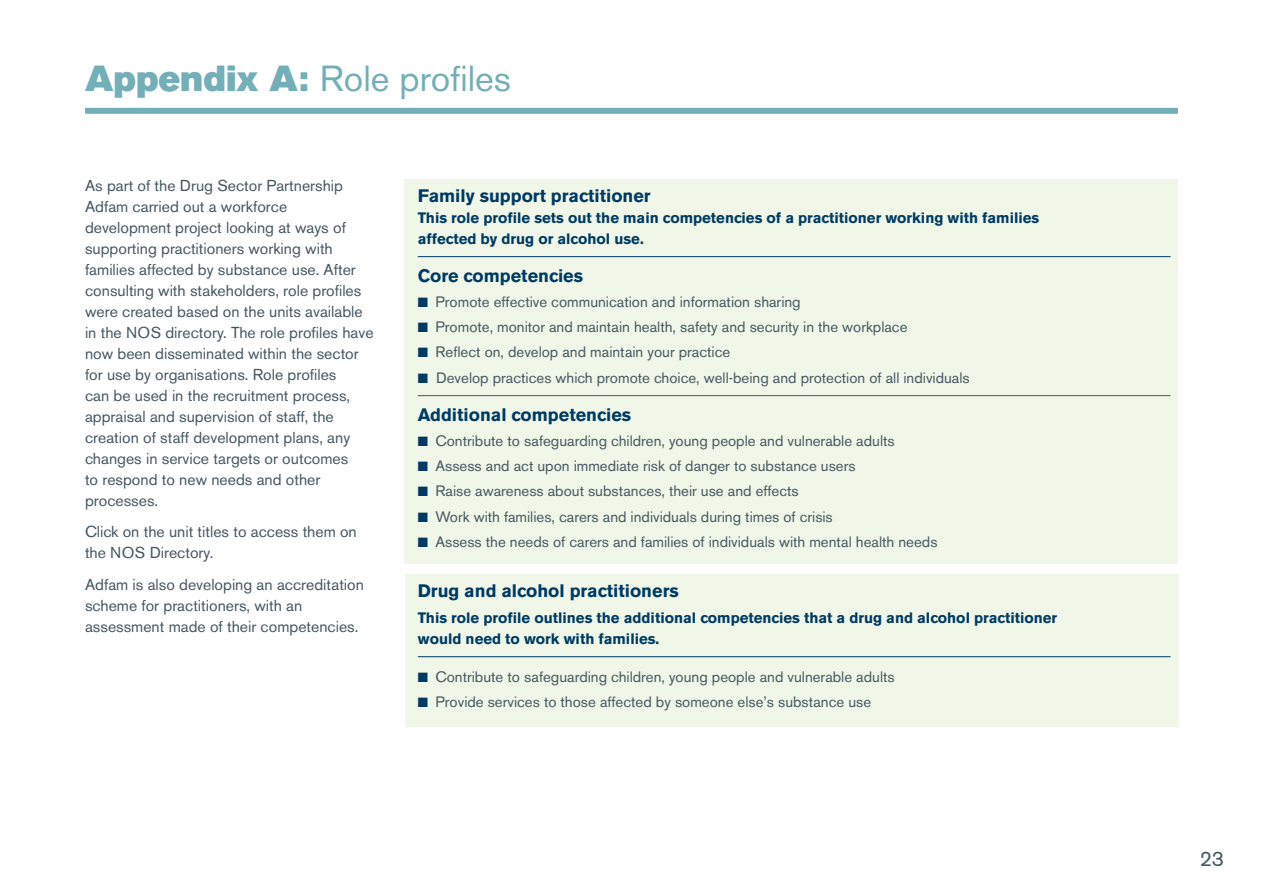
<style>
.page{position:relative;width:1263px;height:893px;background:#fff}
.page>*{position:absolute;margin:0;border:0;box-sizing:border-box;transform-origin:0 0}
.t1{font:36px "Akzidenz Grotesk BE";color:#73afb7}
.t2{font:21px "Akzidenz Grotesk BE";color:#455761}
.t3{font:700 18px "Akzidenz Grotesk BE";color:#003a63}
.t4{font:15.75px/21px "Akzidenz Grotesk BE";color:#455761}
.t5{font:15px "Akzidenz Grotesk BE";color:#455761}
.t6{font:700 15px/21px "Akzidenz Grotesk BE";color:#003a63}
.s1{font-family:"Akzidenz Grotesk BE Super"}
.s2{color:#003a63}
</style>
<div class="page">
<div style="left:405px;top:574px;width:774px;height:153px;background:#f0f7e8"></div>
<div style="left:404px;top:179px;width:774px;height:385px;background:#f0f7e8"></div>
<div style="left:85px;top:108px;width:1093px;height:6px;background:#73afb7"></div>
<hr style="left:418px;top:256px;width:752px;height:1px;background:#003a63">
<hr style="left:418px;top:395px;width:752px;height:1px;background:#455761">
<hr style="left:418px;top:656px;width:752px;height:1px;background:#003a63">
<h1 class="t1" style="left:85px;top:57px;width:428px"><span class="s1">Appendix A:</span> Role profiles</h1>
<p class="t4" style="left:85px;top:175px;width:290px">As part of the Drug Sector Partnership Adfam carried out a workforce development project looking at ways of supporting practitioners working with families affected by substance use. After consulting with stakeholders, role profiles were created based on the units available in the NOS directory. The role profiles have now been disseminated within the sector for use by organisations. Role profiles<br>can be used in the recruitment process, appraisal and supervision of staff, the creation of staff development plans, any changes in service targets or outcomes<br>to respond to new needs and other processes.</p>
<p class="t4" style="left:85px;top:521px;width:273px">Click on the unit titles to access them on the NOS Directory.</p>
<p class="t4" style="left:85px;top:574px;width:280px">Adfam is also developing an accreditation scheme for practitioners, with an assessment made of their competencies.</p>
<p class="t3" style="left:418px;top:185px;width:234px">Family support practitioner</p>
<p class="t6" style="left:418px;top:207px;width:623px">This role profile sets out the main competencies of a practitioner working with families affected by drug or alcohol use.</p>
<p class="t3" style="left:418px;top:265px;width:167px">Core competencies</p>
<p class="t5" style="left:418px;top:293px;width:384px"><span class="s2">■</span> Promote effective communication and information sharing</p>
<p class="t5" style="left:418px;top:318px;width:491px"><span class="s2">■</span> Promote, monitor and maintain health, safety and security in the workplace</p>
<p class="t5" style="left:418px;top:343px;width:314px"><span class="s2">■</span> Reflect on, develop and maintain your practice</p>
<p class="t5" style="left:418px;top:368px;width:553px"><span class="s2">■</span> Develop practices which promote choice, well-being and protection of all individuals</p>
<p class="t3" style="left:418px;top:404px;width:215px">Additional competencies</p>
<p class="t5" style="left:418px;top:432px;width:478px"><span class="s2">■</span> Contribute to safeguarding children, young people and vulnerable adults</p>
<p class="t5" style="left:418px;top:457px;width:439px"><span class="s2">■</span> Assess and act upon immediate risk of danger to substance users</p>
<p class="t5" style="left:418px;top:482px;width:382px"><span class="s2">■</span> Raise awareness about substances, their use and effects</p>
<p class="t5" style="left:418px;top:507px;width:416px"><span class="s2">■</span> Work with families, carers and individuals during times of crisis</p>
<p class="t5" style="left:418px;top:533px;width:521px"><span class="s2">■</span> Assess the needs of carers and families of individuals with mental health needs</p>
<p class="t3" style="left:418px;top:581px;width:262px">Drug and alcohol practitioners</p>
<p class="t6" style="left:418px;top:607px;width:641px">This role profile outlines the additional competencies that a drug and alcohol practitioner would need to work with families.</p>
<p class="t5" style="left:418px;top:667px;width:478px"><span class="s2">■</span> Contribute to safeguarding children, young people and vulnerable adults</p>
<p class="t5" style="left:418px;top:693px;width:455px"><span class="s2">■</span> Provide services to those affected by someone else’s substance use</p>
<h2 class="t2" style="left:1200px;top:846px;width:26px">23</h2>
</div>
